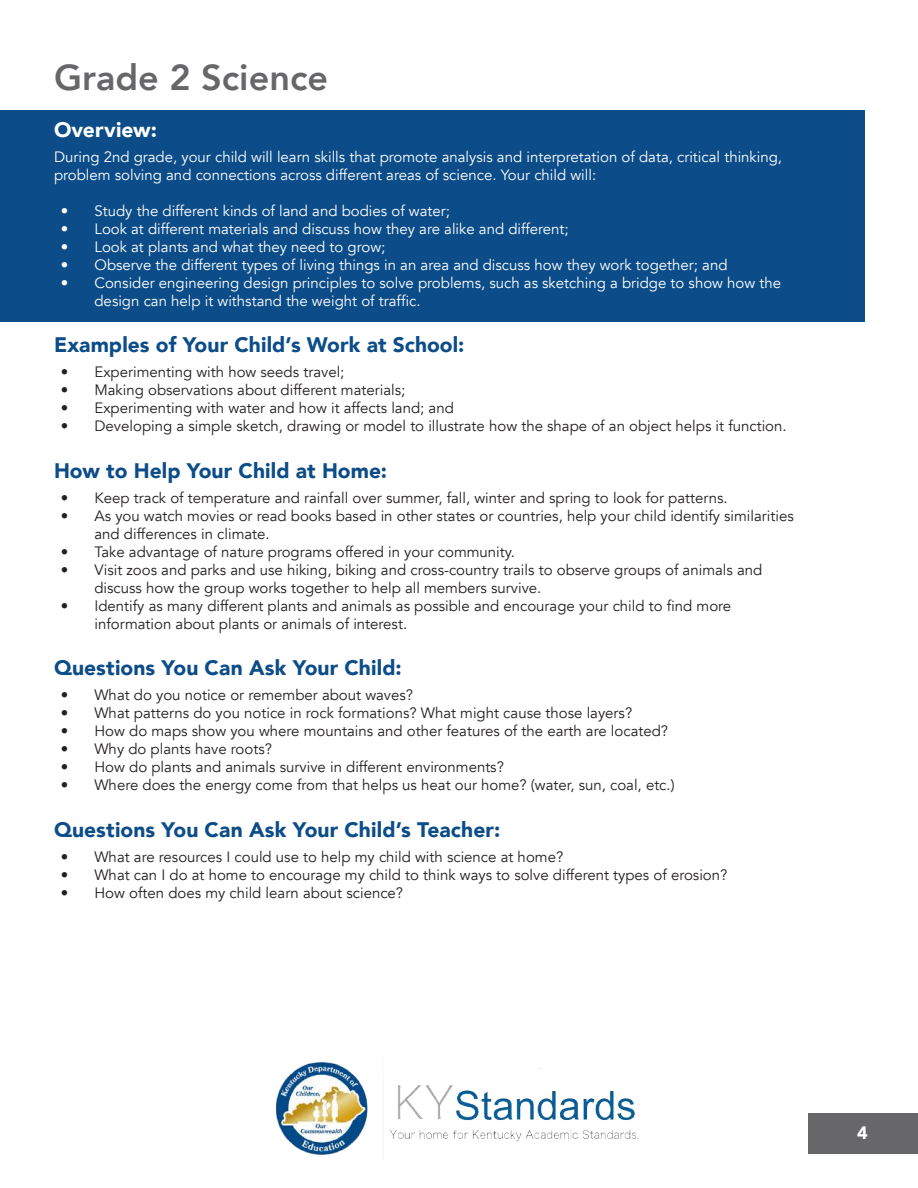
<style>
.page{position:relative;width:918px;height:1188px;background:#fff}
.page>*{position:absolute;margin:0;border:0;box-sizing:border-box;transform-origin:0 0}
.t1{font:800 36px "Avenir";color:#67676a}
.t2{font:900 21px "Avenir";letter-spacing:.005em;color:#0c4d89}
.t3{font:900 21px "Avenir";letter-spacing:.005em;color:#fff}
.t4{font:900 18px "Avenir";color:#fff}
.t5{font:15px/18px "Avenir";color:#231f20}
.t6{font:15px/18px "Avenir";color:#fff}
</style>
<div class="page">
<div style="left:809px;top:1114px;width:109px;height:40px;background:#67676a"></div>
<div style="left:0;top:110px;width:864px;height:212px;background:#0c4d89"></div>
<img style="left:275px;top:1061px;width:364px;height:94px">
<h1 class="t1" style="left:54px;top:49px;width:276px">Grade 2 Science</h1>
<h2 class="t3" style="left:54px;top:111px;width:105px">Overview:</h2>
<p class="t6" style="left:54px;top:148px;width:730px">During 2nd grade, your child will learn skills that promote analysis and interpretation of data, critical thinking, problem solving and connections across different areas of science. Your child will:</p>
<p class="t6" style="left:61px;top:202px;width:391px">• Study the different kinds of land and bodies of water;</p>
<p class="t6" style="left:61px;top:220px;width:509px">• Look at different materials and discuss how they are alike and different;</p>
<p class="t6" style="left:61px;top:238px;width:326px">• Look at plants and what they need to grow;</p>
<p class="t6" style="left:61px;top:256px;width:668px">• Observe the different types of living things in an area and discuss how they work together; and</p>
<p class="t6" style="left:94px;top:274px;width:688px;text-indent:-34px">• Consider engineering design principles to solve problems, such as sketching a bridge to show how the design can help it withstand the weight of traffic.</p>
<h2 class="t2" style="left:54px;top:327px;width:412px">Examples of Your Child’s Work at School:</h2>
<p class="t5" style="left:61px;top:363px;width:285px">• Experimenting with how seeds travel;</p>
<p class="t5" style="left:61px;top:381px;width:346px">• Making observations about different materials;</p>
<p class="t5" style="left:61px;top:399px;width:395px">• Experimenting with water and how it affects land; and</p>
<p class="t5" style="left:61px;top:417px;width:727px">• Developing a simple sketch, drawing or model to illustrate how the shape of an object helps it function.</p>
<h2 class="t2" style="left:54px;top:453px;width:335px">How to Help Your Child at Home:</h2>
<p class="t5" style="left:61px;top:489px;width:668px">• Keep track of temperature and rainfall over summer, fall, winter and spring to look for patterns.</p>
<p class="t5" style="left:94px;top:507px;width:701px;text-indent:-34px">• As you watch movies or read books based in other states or countries, help your child identify similarities and differences in climate.</p>
<p class="t5" style="left:61px;top:543px;width:456px">• Take advantage of nature programs offered in your community.</p>
<p class="t5" style="left:94px;top:561px;width:669px;text-indent:-34px">• Visit zoos and parks and use hiking, biking and cross-country trails to observe groups of animals and discuss how the group works together to help all members survive.</p>
<p class="t5" style="left:94px;top:597px;width:638px;text-indent:-34px">• Identify as many different plants and animals as possible and encourage your child to find more information about plants or animals of interest.</p>
<h2 class="t2" style="left:54px;top:650px;width:349px">Questions You Can Ask Your Child:</h2>
<p class="t5" style="left:61px;top:686px;width:354px">• What do you notice or remember about waves?</p>
<p class="t5" style="left:61px;top:704px;width:573px">• What patterns do you notice in rock formations? What might cause those layers?</p>
<p class="t5" style="left:61px;top:722px;width:609px">• How do maps show you where mountains and other features of the earth are located?</p>
<p class="t5" style="left:61px;top:740px;width:213px">• Why do plants have roots?</p>
<p class="t5" style="left:61px;top:758px;width:445px">• How do plants and animals survive in different environments?</p>
<p class="t5" style="left:61px;top:776px;width:615px">• Where does the energy come from that helps us heat our home? (water, sun, coal, etc.)</p>
<h2 class="t2" style="left:54px;top:812px;width:448px">Questions You Can Ask Your Child’s Teacher:</h2>
<p class="t5" style="left:61px;top:848px;width:504px">• What are resources I could use to help my child with science at home?</p>
<p class="t5" style="left:61px;top:866px;width:668px">• What can I do at home to encourage my child to think ways to solve different types of erosion?</p>
<p class="t5" style="left:61px;top:884px;width:344px">• How often does my child learn about science?</p>
<p class="t4" style="left:857px;top:1117px;width:12px">4</p>
</div>
